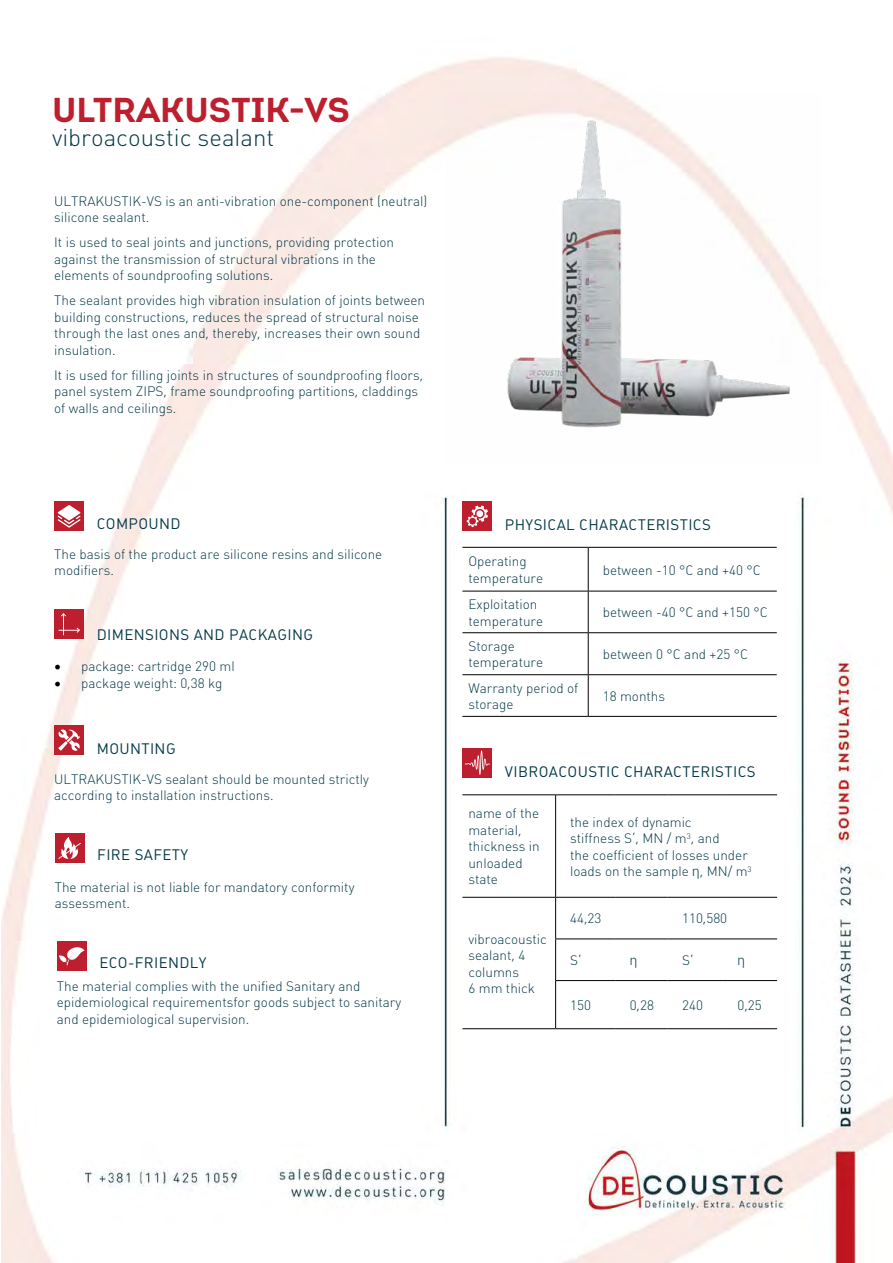
<style>
.page{position:relative;width:893px;height:1263px;background:#fff}
.page>*{position:absolute;margin:0;border:0;box-sizing:border-box;transform-origin:0 0}
.t1{font:34.5px "Intro Bold Alt";color:#bd1f2e}
.t2{font:24px "Plumb Light C";color:#043947}
.t3{font:15px "Plumb C";letter-spacing:.025em;color:#043947}
.t4{font:13.5px/16.5px "Plumb Light C";color:#063947}
.t5{font:300 13.5px "Roboto";color:#063947}
.s1{font-family:"Minion Pro";font-size:18px;color:#000}
.s2{font-family:"Roboto";font-weight:300}
</style>
<div class="page">
<img style="left:1px;top:57px;width:892px;height:1206px">
<div style="left:462px;top:748px;width:30px;height:29px;background:#bd1f2f"></div>
<svg style="left:465px;top:750px;width:25px;height:25px"></svg>
<div style="left:54px;top:501px;width:30px;height:30px;background:#bd1f2f"></div>
<svg style="left:58px;top:505px;width:23px;height:23px"></svg>
<div style="left:54px;top:725px;width:30px;height:30px;background:#bd1f2f"></div>
<svg style="left:58px;top:729px;width:22px;height:22px"></svg>
<div style="left:54px;top:609px;width:30px;height:30px;background:#bd1f2f"></div>
<svg style="left:58px;top:613px;width:22px;height:22px"></svg>
<div style="left:57px;top:941px;width:30px;height:30px;background:#bd1f2f"></div>
<svg style="left:59px;top:947px;width:26px;height:18px"></svg>
<div style="left:462px;top:501px;width:30px;height:30px;background:#bd1f2f"></div>
<svg style="left:467px;top:505px;width:21px;height:22px"></svg>
<div style="left:55px;top:833px;width:30px;height:30px;background:#bd1f2f"></div>
<svg style="left:58px;top:837px;width:23px;height:22px"></svg>
<img style="left:446px;top:94px;width:375px;height:369px">
<hr style="left:462px;top:547px;width:126px;height:1px;background:#000">
<hr style="left:588px;top:547px;width:189px;height:1px;background:#000">
<hr style="left:588px;top:548px;width:1px;height:43px;background:#000">
<hr style="left:462px;top:591px;width:126px;height:1px;background:#000">
<hr style="left:588px;top:591px;width:189px;height:1px;background:#000">
<hr style="left:588px;top:591px;width:1px;height:41px;background:#000">
<hr style="left:462px;top:632px;width:126px;height:1px;background:#000">
<hr style="left:588px;top:632px;width:189px;height:1px;background:#000">
<hr style="left:588px;top:633px;width:1px;height:41px;background:#000">
<hr style="left:462px;top:674px;width:126px;height:1px;background:#000">
<hr style="left:588px;top:674px;width:189px;height:1px;background:#000">
<hr style="left:588px;top:675px;width:1px;height:41px;background:#000">
<hr style="left:462px;top:716px;width:126px;height:1px;background:#000">
<hr style="left:588px;top:716px;width:189px;height:1px;background:#000">
<hr style="left:462px;top:794px;width:94px;height:1px;background:#000">
<hr style="left:556px;top:794px;width:59px;height:1px;background:#000">
<hr style="left:555px;top:795px;width:1px;height:102px;background:#000">
<hr style="left:615px;top:794px;width:53px;height:1px;background:#000">
<hr style="left:668px;top:794px;width:55px;height:1px;background:#000">
<hr style="left:723px;top:794px;width:54px;height:1px;background:#000">
<hr style="left:462px;top:897px;width:94px;height:1px;background:#000">
<hr style="left:556px;top:897px;width:59px;height:1px;background:#000">
<hr style="left:555px;top:898px;width:1px;height:40px;background:#000">
<hr style="left:615px;top:897px;width:53px;height:1px;background:#000">
<hr style="left:668px;top:897px;width:55px;height:1px;background:#000">
<hr style="left:723px;top:897px;width:54px;height:1px;background:#000">
<hr style="left:555px;top:938px;width:60px;height:1px;background:#000">
<hr style="left:555px;top:939px;width:1px;height:41px;background:#000">
<hr style="left:615px;top:938px;width:53px;height:1px;background:#000">
<hr style="left:668px;top:938px;width:55px;height:1px;background:#000">
<hr style="left:723px;top:938px;width:54px;height:1px;background:#000">
<hr style="left:555px;top:980px;width:60px;height:1px;background:#000">
<hr style="left:555px;top:981px;width:1px;height:47px;background:#000">
<hr style="left:615px;top:980px;width:53px;height:1px;background:#000">
<hr style="left:668px;top:980px;width:55px;height:1px;background:#000">
<hr style="left:723px;top:980px;width:54px;height:1px;background:#000">
<hr style="left:462px;top:1028px;width:94px;height:1px;background:#000">
<hr style="left:556px;top:1028px;width:59px;height:1px;background:#000">
<hr style="left:615px;top:1028px;width:53px;height:1px;background:#000">
<hr style="left:668px;top:1028px;width:55px;height:1px;background:#000">
<hr style="left:723px;top:1028px;width:54px;height:1px;background:#000">
<h1 class="t1" style="left:52px;top:88px;width:299px">ULTRAKUSTIK-VS</h1>
<h2 class="t2" style="left:52px;top:124px;width:224px">vibroacoustic sealant</h2>
<p class="t4" style="left:54px;top:193px;width:375px">ULTRAKUSTIK-VS is an anti-vibration one-component (neutral) silicone sealant.</p>
<p class="t4" style="left:54px;top:234px;width:341px">It is used to seal joints and junctions, providing protection against the transmission of structural vibrations in the elements of soundproofing solutions.</p>
<p class="t4" style="left:54px;top:292px;width:372px">The sealant provides high vibration insulation of joints between building constructions, reduces the spread of structural noise through the last ones and, thereby, increases their own sound insulation.</p>
<p class="t4" style="left:54px;top:367px;width:370px">It is used for filling joints in structures of soundproofing floors, panel system ZIPS, frame soundproofing partitions, claddings of walls and ceilings.</p>
<p class="t3" style="left:97px;top:515px;width:85px">COMPOUND</p>
<p class="t4" style="left:54px;top:546px;width:330px">The basis of the product are silicone resins and silicone modifiers.</p>
<p class="t3" style="left:97px;top:626px;width:218px">DIMENSIONS AND PACKAGING</p>
<p class="t4" style="left:54px;top:658px;width:182px"><span class="s1">•</span> package: cartridge 290 ml</p>
<p class="t4" style="left:54px;top:675px;width:170px"><span class="s1">•</span> package weight: 0,38 kg</p>
<p class="t3" style="left:97px;top:740px;width:80px">MOUNTING</p>
<p class="t4" style="left:54px;top:771px;width:316px">ULTRAKUSTIK-VS sealant should be mounted strictly according to installation instructions.</p>
<p class="t3" style="left:97px;top:846px;width:92px">FIRE SAFETY</p>
<p class="t4" style="left:55px;top:879px;width:301px">The material is not liable for mandatory conformity assessment.</p>
<p class="t3" style="left:99px;top:954px;width:109px">ECO-FRIENDLY</p>
<p class="t4" style="left:57px;top:977px;width:346px">The material complies with the unified Sanitary and epidemiological requirementsfor goods subject to sanitary and epidemiological supervision.</p>
<p class="t3" style="left:505px;top:516px;width:207px">PHYSICAL CHARACTERISTICS</p>
<p class="t4" style="left:468px;top:553px;width:76px">Operating temperature</p>
<p class="t4" style="left:603px;top:562px;width:160px">between -10 °С and +40 °С</p>
<p class="t4" style="left:468px;top:596px;width:76px">Exploitation temperature</p>
<p class="t4" style="left:603px;top:604px;width:166px">between -40 °С and +150 °С</p>
<p class="t4" style="left:468px;top:638px;width:76px">Storage temperature</p>
<p class="t4" style="left:603px;top:646px;width:147px">between 0 °С and +25 °С</p>
<p class="t4" style="left:468px;top:680px;width:111px">Warranty period of storage</p>
<p class="t4" style="left:603px;top:688px;width:64px">18 months</p>
<p class="t3" style="left:505px;top:763px;width:252px">VIBROACOUSTIC CHARACTERISTICS</p>
<p class="t4" style="left:468px;top:805px;width:73px">name of the material, thickness in unloaded state</p>
<p class="t4" style="left:570px;top:814px;width:183px">the index of dynamic<br>stiffness S’, MN / m<sup>3</sup>, and<br>the coefficient of losses under loads on the sample <span class="s2">η</span>, MN/ m<sup>3</sup></p>
<p class="t4" style="left:468px;top:931px;width:80px">vibroacoustic sealant, 4 columns<br>6 mm thick</p>
<p class="t4" style="left:570px;top:910px;width:33px">44,23</p>
<p class="t4" style="left:682px;top:910px;width:47px">110,580</p>
<p class="t4" style="left:570px;top:952px;width:13px">S’</p>
<p class="t5" style="left:630px;top:951px;width:9px">η</p>
<p class="t4" style="left:682px;top:952px;width:13px">S’</p>
<p class="t5" style="left:737px;top:951px;width:9px">η</p>
<p class="t4" style="left:570px;top:997px;width:22px">150</p>
<p class="t4" style="left:630px;top:997px;width:26px">0,28</p>
<p class="t4" style="left:682px;top:997px;width:22px">240</p>
<p class="t4" style="left:737px;top:997px;width:26px">0,25</p>
</div>
